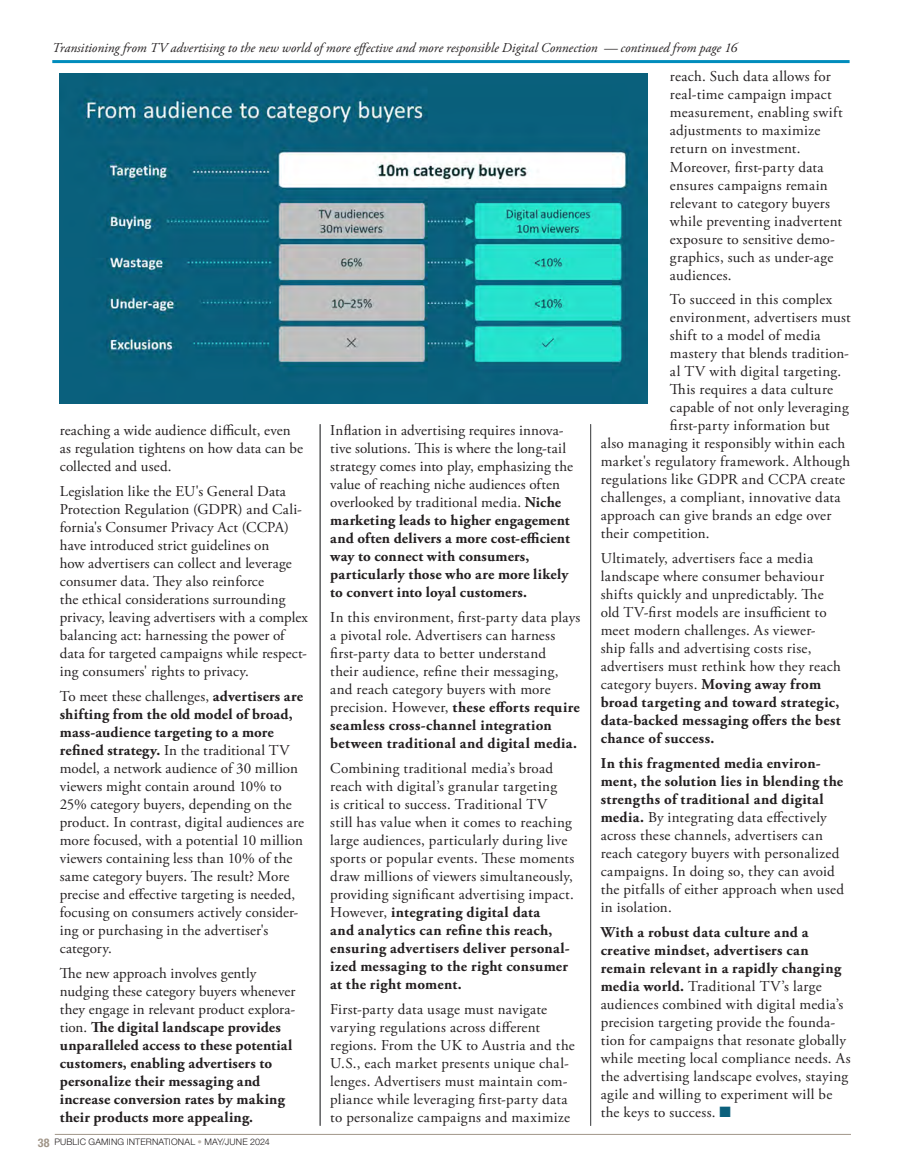
<style>
.page{position:relative;width:905px;height:1175px;background:#fff}
.page>*{position:absolute;margin:0;border:0;box-sizing:border-box;transform-origin:0 0}
.t1{font:15px/18px "Adobe Garamond Pro";letter-spacing:.015em;color:#231f20}
.t2{font:700 15px/18px "Adobe Garamond Pro";letter-spacing:.01em;color:#231f20}
.t3{font:italic 13.5px "Adobe Garamond Pro";color:#231f20}
.t4{font:300 9px "Helvetica Neue LT Std";letter-spacing:.02em;color:#231f20}
.s1{font-weight:700}
.s2{font-weight:400}
.s3{font-weight:700;font-stretch:condensed;font-size:12px;color:#a19689}
.s4{color:#beb6ad}
.s5{color:#0b607c}
</style>
<div class="page">
<hr style="left:55px;top:1134px;width:795px;height:1px;background:#a19689">
<hr style="left:320px;top:424px;width:1px;height:701px;background:#57585a">
<hr style="left:590px;top:424px;width:1px;height:701px;background:#57585a">
<img style="left:59px;top:74px;width:589px;height:330px">
<hr style="left:52px;top:60px;width:797px;height:3px;background:#008cbc">
<p class="t3" style="left:52px;top:40px;width:686px">Transitioning from TV advertising to the new world of more effective and more responsible Digital Connection — continued from page 16</p>
<p class="t1" style="left:60px;top:422px;width:245px">reaching a wide audience difficult, even as regulation tightens on how data can be collected and used.</p>
<p class="t1" style="left:60px;top:482px;width:250px">Legislation like the EU's General Data Protection Regulation (GDPR) and Cali&shy;fornia's Consumer Privacy Act (CCPA) have introduced strict guidelines on<br>how advertisers can collect and leverage consumer data. They also reinforce<br>the ethical considerations surrounding privacy, leaving advertisers with a complex balancing act: harnessing the power of data for targeted campaigns while respect&shy;ing consumers' rights to privacy.</p>
<p class="t1" style="left:60px;top:687px;width:246px">To meet these challenges, <span class="s1">advertisers are shifting from the old model of broad, mass-audience targeting to a more refined strategy.</span> In the traditional TV model, a network audience of 30 million viewers might contain around 10% to 25% category buyers, depending on the product. In contrast, digital audiences are more focused, with a potential 10 million viewers containing less than 10% of the same category buyers. The result? More precise and effective targeting is needed, focusing on consumers actively consider&shy;ing or purchasing in the advertiser's category.</p>
<p class="t2" style="left:60px;top:964px;width:237px"><span class="s2">The new approach involves gently nudging these category buyers whenever they engage in relevant product explora&shy;tion.</span> The digital landscape provides unparalleled access to these potential customers, enabling advertisers to personalize their messaging and increase conversion rates by making their products more appealing.</p>
<p class="t4" style="left:38px;top:1135px;width:234px"><span class="s3">38</span> PUBLIC GAMING INTERNATIONAL <span class="s4">•</span> MAY/JUNE 2024</p>
<p class="t1" style="left:330px;top:422px;width:244px">Inflation in advertising requires innova&shy;tive solutions. This is where the long-tail strategy comes into play, emphasizing the value of reaching niche audiences often overlooked by traditional media. <span class="s1">Niche marketing leads to higher engagement and often delivers a more cost-efficient way to connect with consumers, particularly those who are more likely to convert into loyal customers.</span></p>
<p class="t1" style="left:330px;top:608px;width:252px">In this environment, first-party data plays a pivotal role. Advertisers can harness first-party data to better understand<br>their audience, refine their messaging, and reach category buyers with more precision. However, <span class="s1">these efforts require seamless cross-channel integration between traditional and digital media.</span></p>
<p class="t1" style="left:330px;top:759px;width:245px">Combining traditional media’s broad reach with digital’s granular targeting<br>is critical to success. Traditional TV<br>still has value when it comes to reaching large audiences, particularly during live sports or popular events. These moments draw millions of viewers simultaneously, providing significant advertising impact.<br>However, <span class="s1">integrating digital data<br>and analytics can refine this reach, ensuring advertisers deliver personal&shy;ized messaging to the right consumer at the right moment.</span></p>
<p class="t1" style="left:330px;top:1000px;width:246px">First-party data usage must navigate varying regulations across different regions. From the UK to Austria and the U.S., each market presents unique chal&shy;lenges. Advertisers must maintain com&shy;pliance while leveraging first-party data to personalize campaigns and maximize</p>
<p class="t1" style="left:670px;top:68px;width:174px">reach. Such data allows for real-time campaign impact measurement, enabling swift adjustments to maximize return on investment.<br>Moreover, first-party data ensures campaigns remain relevant to category buyers while preventing inadvertent exposure to sensitive demo&shy;graphics, such as under-age audiences.</p>
<p class="t1" style="left:670px;top:291px;width:164px">To succeed in this complex</p>
<p class="t1" style="left:670px;top:309px;width:182px">environment, advertisers must</p>
<p class="t1" style="left:670px;top:327px;width:152px">shift to a model of media</p>
<p class="t1" style="left:670px;top:345px;width:181px">mastery that blends tradition-</p>
<p class="t1" style="left:670px;top:363px;width:173px">al TV with digital targeting.</p>
<p class="t1" style="left:670px;top:381px;width:165px">This requires a data culture</p>
<p class="t1" style="left:670px;top:399px;width:180px">capable of not only leveraging</p>
<p class="t1" style="left:670px;top:417px;width:161px">first-party information but</p>
<p class="t1" style="left:600px;top:435px;width:246px">also managing it responsibly within each</p>
<p class="t1" style="left:600px;top:453px;width:251px">market's regulatory framework. Although</p>
<p class="t1" style="left:600px;top:471px;width:246px">regulations like GDPR and CCPA create</p>
<p class="t1" style="left:600px;top:489px;width:241px">challenges, a compliant, innovative data</p>
<p class="t1" style="left:600px;top:507px;width:232px">approach can give brands an edge over</p>
<p class="t1" style="left:600px;top:525px;width:110px">their competition.</p>
<p class="t1" style="left:600px;top:550px;width:241px">Ultimately, advertisers face a media landscape where consumer behaviour shifts quickly and unpredictably. The old TV-first models are insufficient to meet modern challenges. As viewer&shy;ship falls and advertising costs rise, advertisers must rethink how they reach category buyers. <span class="s1">Moving away from broad targeting and toward strategic, data-backed messaging offers the best chance of success.</span></p>
<p class="t1" style="left:600px;top:754px;width:245px"><span class="s1">In this fragmented media environ&shy;ment, the solution lies in blending the strengths of traditional and digital media.</span> By integrating data effectively across these channels, advertisers can reach category buyers with personalized campaigns. In doing so, they can avoid the pitfalls of either approach when used in isolation.</p>
<p class="t1" style="left:600px;top:923px;width:251px"><span class="s1">With a robust data culture and a creative mindset, advertisers can remain relevant in a rapidly changing media world.</span> Traditional TV’s large audiences combined with digital media’s precision targeting provide the founda&shy;tion for campaigns that resonate globally while meeting local compliance needs. As the advertising landscape evolves, staying agile and willing to experiment will be the keys to success. <span class="s5">■</span></p>
</div>
